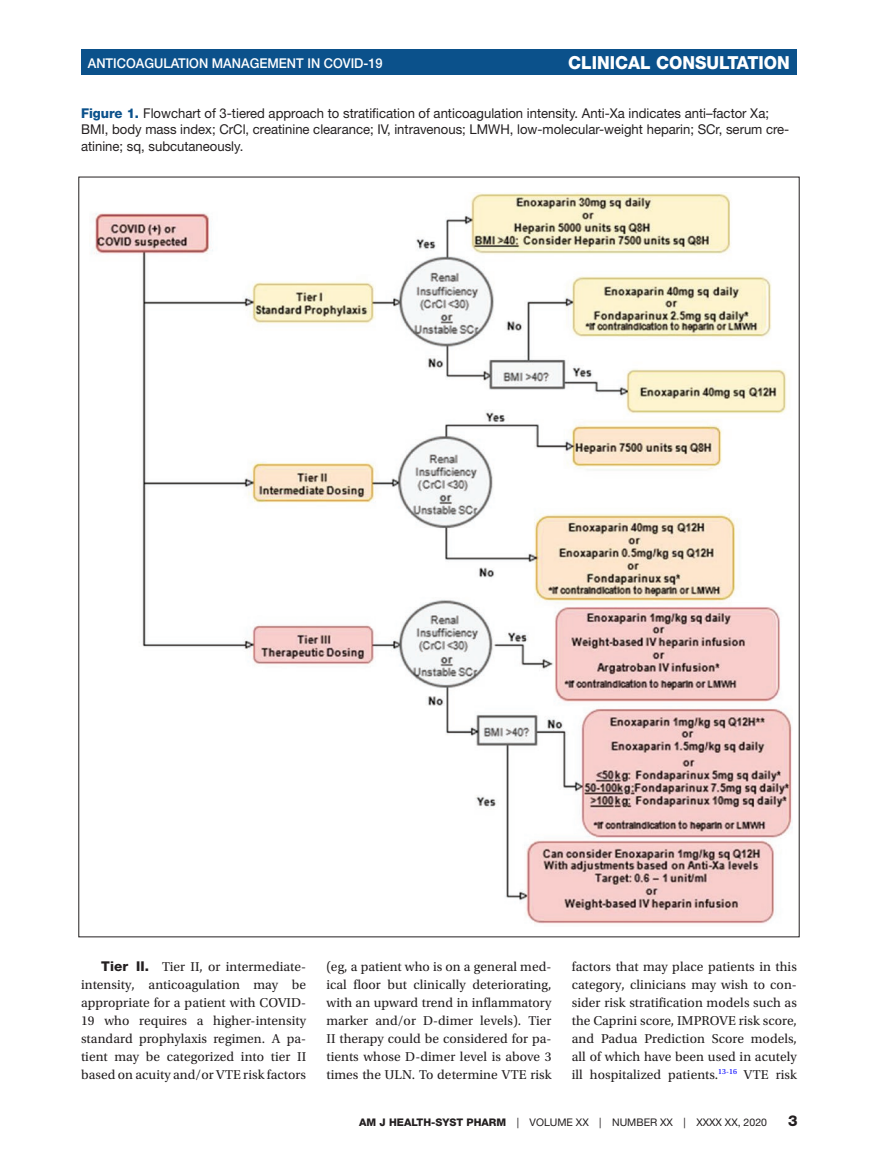
<style>
.page{position:relative;width:878px;height:1175px;background:#fff}
.page>*{position:absolute;margin:0;border:0;box-sizing:border-box;transform-origin:0 0}
.t1{font:800 18px "Helvetica Neue LT Std";color:#fff;scale:.95 1}
.t2{font:800 15px "Helvetica Neue LT Std";color:#231f20}
.t3{font:13.5px/18px "Utopia Std";letter-spacing:.005em;color:#231f20;text-align:justify}
.t4{font:13.5px/16.5px "Helvetica Neue LT Std";color:#231f20}
.t5{font:500 13.5px "Helvetica Neue LT Std";color:#fff;scale:.95 1}
.t6{font:10.5px "Helvetica Neue LT Std";color:#231f20}
.s1{font-weight:800;color:#0b518b}
.s2{font-family:"Helvetica Neue LT Std";font-weight:800}
.s3{font-weight:800}
</style>
<div class="page">
<div style="left:81px;top:50px;width:715px;height:25px;background:#0b518b"></div>
<img style="left:93px;top:193px;width:699px;height:731px">
<p class="t5" style="left:88px;top:55px;width:312px">ANTICOAGULATION MANAGEMENT IN COVID-19</p>
<h1 class="t1" style="left:568px;top:52px;width:235px">CLINICAL CONSULTATION</h1>
<p class="t4" style="left:81px;top:104px;width:709px"><span class="s1">Figure 1.</span> Flowchart of 3-tiered approach to stratification of anticoagulation intensity. Anti-Xa indicates anti–factor Xa;<br>BMI, body mass index; CrCl, creatinine clearance; IV, intravenous; LMWH, low-molecular-weight heparin; SCr, serum cre&shy;atinine; sq, subcutaneously.</p>
<p class="t3" style="left:81px;top:957px;width:227px;text-indent:20px"><span class="s2">Tier II.</span> Tier II, or intermediate&shy;intensity, anticoagulation may be appropriate for a patient with COVID-19 who requires a higher-intensity standard prophylaxis regimen. A pa&shy;tient may be categorized into tier II based on acuity and/or VTE risk factors</p>
<p class="t3" style="left:326px;top:957px;width:227px">(eg, a patient who is on a general med&shy;ical floor but clinically deteriorating, with an upward trend in inflammatory marker and/or D-dimer levels). Tier II therapy could be considered for pa&shy;tients whose D-dimer level is above 3 times the ULN. To determine VTE risk</p>
<p class="t3" style="left:572px;top:957px;width:227px">factors that may place patients in this category, clinicians may wish to con&shy;sider risk stratification models such as the Caprini score, IMPROVE risk score, and Padua Prediction Score models, all of which have been used in acutely ill hospitalized patients.<sup>13-16</sup> VTE risk</p>
<p class="t6" style="left:359px;top:1116px;width:409px"><span class="s3">AM J HEALTH-SYST PHARM</span> | VOLUME XX | NUMBER XX | XXXX XX, 2020</p>
<p class="t2" style="left:788px;top:1112px;width:11px">3</p>
</div>
